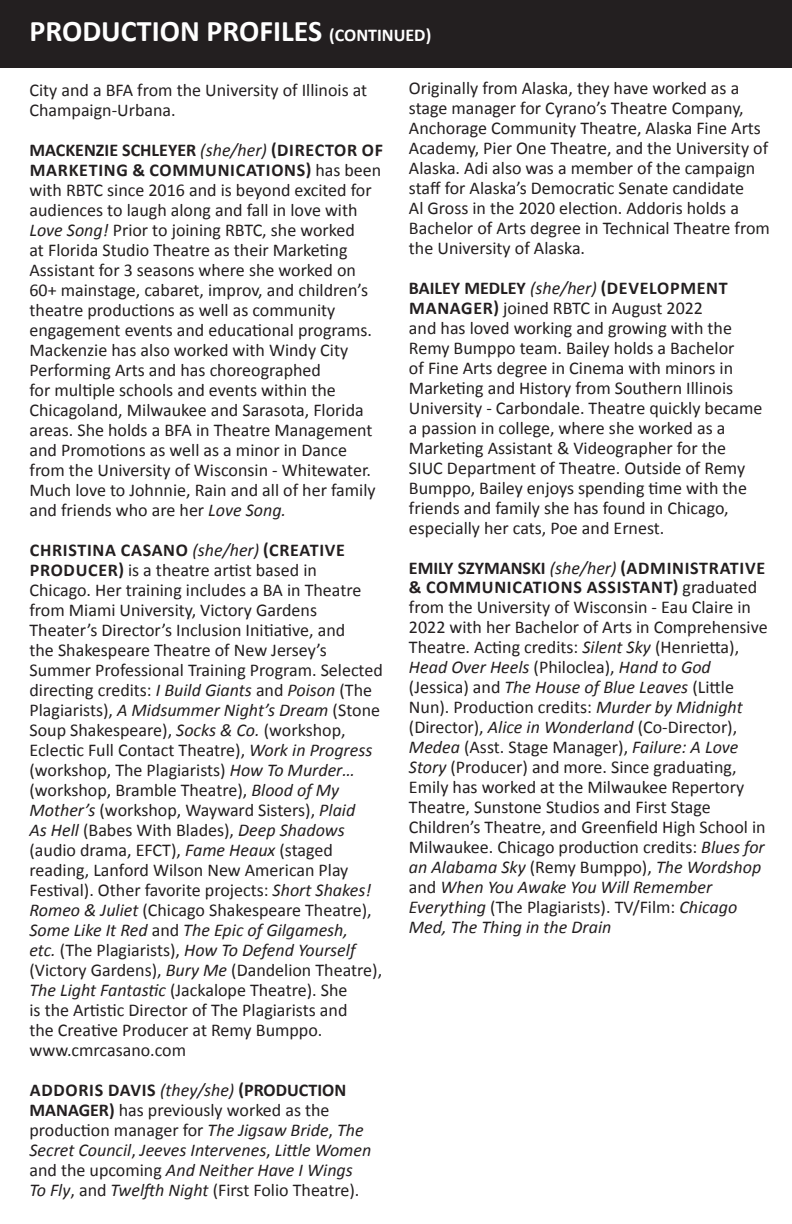
<style>
.page{position:relative;width:792px;height:1224px;background:#fff}
.page>*{position:absolute;margin:0;border:0;box-sizing:border-box;transform-origin:0 0}
.t1{font:700 30px "Calibri";color:#fff}
.t2{font:18px/20px "Calibri";color:#231f20}
.t3{font:italic 18px/20px "Calibri";color:#231f20}
.s1{font-size:18px}
.s2{font-weight:700}
.s3{font-style:italic}
.s4{font-weight:700;font-style:normal}
.s5{font-style:normal}
</style>
<div class="page">
<div style="left:0;top:0;width:792px;height:68px;background:#231f20"></div>
<h1 class="t1" style="left:30px;top:11px;width:403px">PRODUCTION PROFILES <span class="s1">(CONTINUED)</span></h1>
<p class="t2" style="left:30px;top:80px;width:339px">City and a BFA from the University of Illinois at<br>Champaign-Urbana.</p>
<p class="t2" style="left:30px;top:140px;width:355px"><span class="s2">MACKENZIE SCHLEYER</span> <span class="s3">(she/her)</span> <span class="s2">(DIRECTOR OF MARKETING &amp; COMMUNICATIONS)</span> has been with RBTC since 2016 and is beyond excited for audiences to laugh along and fall in love with <span class="s3">Love Song!</span> Prior to joining RBTC, she worked<br>at Florida Studio Theatre as their Marketing Assistant for 3 seasons where she worked on 60+ mainstage, cabaret, improv, and children’s theatre productions as well as community engagement events and educational programs.<br>Mackenzie has also worked with Windy City Performing Arts and has choreographed<br>for multiple schools and events within the Chicagoland, Milwaukee and Sarasota, Florida areas. She holds a BFA in Theatre Management and Promotions as well as a minor in Dance from the University of Wisconsin - Whitewater.<br>Much love to Johnnie, Rain and all of her family and friends who are her <span class="s3">Love Song.</span></p>
<p class="t2" style="left:29px;top:540px;width:355px"><span class="s2">CHRISTINA CASANO</span> <span class="s3">(she/her)</span> <span class="s2">(CREATIVE PRODUCER)</span> is a theatre artist based in<br>Chicago. Her training includes a BA in Theatre from Miami University, Victory Gardens Theater’s Director’s Inclusion Initiative, and<br>the Shakespeare Theatre of New Jersey’s Summer Professional Training Program. Selected directing credits: <span class="s3">I Build Giants</span> and <span class="s3">Poison</span> (The Plagiarists), <span class="s3">A Midsummer Night’s Dream</span> (Stone Soup Shakespeare), <span class="s3">Socks &amp; Co.</span> (workshop, Eclectic Full Contact Theatre), <span class="s3">Work in Progress </span>(workshop, The Plagiarists) <span class="s3">How To Murder… </span>(workshop, Bramble Theatre), <span class="s3">Blood of My Mother’s</span> (workshop, Wayward Sisters), <span class="s3">Plaid<br>As Hell</span> (Babes With Blades), <span class="s3">Deep Shadows </span>(audio drama, EFCT), <span class="s3">Fame Heaux</span> (staged reading, Lanford Wilson New American Play Festival). Other favorite projects: <span class="s3">Short Shakes!<br>Romeo &amp; Juliet</span> (Chicago Shakespeare Theatre), <span class="s3">Some Like It Red</span> and <span class="s3">The Epic of Gilgamesh,<br>etc.</span> (The Plagiarists), <span class="s3">How To Defend Yourself </span>(Victory Gardens), <span class="s3">Bury Me</span> (Dandelion Theatre), <span class="s3">The Light Fantastic</span> (Jackalope Theatre). She<br>is the Artistic Director of The Plagiarists and<br>the Creative Producer at Remy Bumppo. www.cmrcasano.com</p>
<p class="t3" style="left:30px;top:1079px;width:343px"><span class="s4">ADDORIS DAVIS</span> (they/she) <span class="s4">(PRODUCTION MANAGER)</span> <span class="s5">has previously worked as the production manager for</span> The Jigsaw Bride<span class="s5">,</span> The Secret Council<span class="s5">,</span> Jeeves Intervenes<span class="s5">,</span> Little Women <span class="s5">and the upcoming</span> And Neither Have I Wings To Fly<span class="s5">, and</span> Twelfth Night <span class="s5">(First Folio Theatre).</span></p>
<p class="t2" style="left:409px;top:78px;width:362px">Originally from Alaska, they have worked as a stage manager for Cyrano’s Theatre Company, Anchorage Community Theatre, Alaska Fine Arts Academy, Pier One Theatre, and the University of Alaska. Adi also was a member of the campaign staff for Alaska’s Democratic Senate candidate<br>Al Gross in the 2020 election. Addoris holds a Bachelor of Arts degree in Technical Theatre from the University of Alaska.</p>
<p class="t2" style="left:409px;top:278px;width:355px"><span class="s2">BAILEY MEDLEY</span> <span class="s3">(she/her)</span> <span class="s2">(DEVELOPMENT MANAGER)</span> joined RBTC in August 2022<br>and has loved working and growing with the Remy Bumppo team. Bailey holds a Bachelor<br>of Fine Arts degree in Cinema with minors in Marketing and History from Southern Illinois University - Carbondale. Theatre quickly became a passion in college, where she worked as a Marketing Assistant &amp; Videographer for the SIUC Department of Theatre. Outside of Remy Bumppo, Bailey enjoys spending time with the friends and family she has found in Chicago, especially her cats, Poe and Ernest.</p>
<p class="t2" style="left:409px;top:558px;width:360px"><span class="s2">EMILY SZYMANSKI</span> <span class="s3">(she/her)</span> <span class="s2">(ADMINISTRATIVE &amp; COMMUNICATIONS ASSISTANT)</span> graduated from the University of Wisconsin - Eau Claire in 2022 with her Bachelor of Arts in Comprehensive Theatre. Acting credits: <span class="s3">Silent Sky</span> (Henrietta), <span class="s3">Head Over Heels</span> (Philoclea), <span class="s3">Hand to God </span>(Jessica) and <span class="s3">The House of Blue Leaves</span> (Little Nun). Production credits: <span class="s3">Murder by Midnight </span>(Director), <span class="s3">Alice in Wonderland</span> (Co-Director), <span class="s3">Medea</span> (Asst. Stage Manager), <span class="s3">Failure: A Love Story</span> (Producer) and more. Since graduating, Emily has worked at the Milwaukee Repertory Theatre, Sunstone Studios and First Stage Children’s Theatre, and Greenfield High School in Milwaukee. Chicago production credits: <span class="s3">Blues for an Alabama Sky</span> (Remy Bumppo), <span class="s3">The Wordshop </span>and <span class="s3">When You Awake You Will Remember Everything</span> (The Plagiarists). TV/Film: <span class="s3">Chicago Med, The Thing in the Drain</span></p>
</div>
